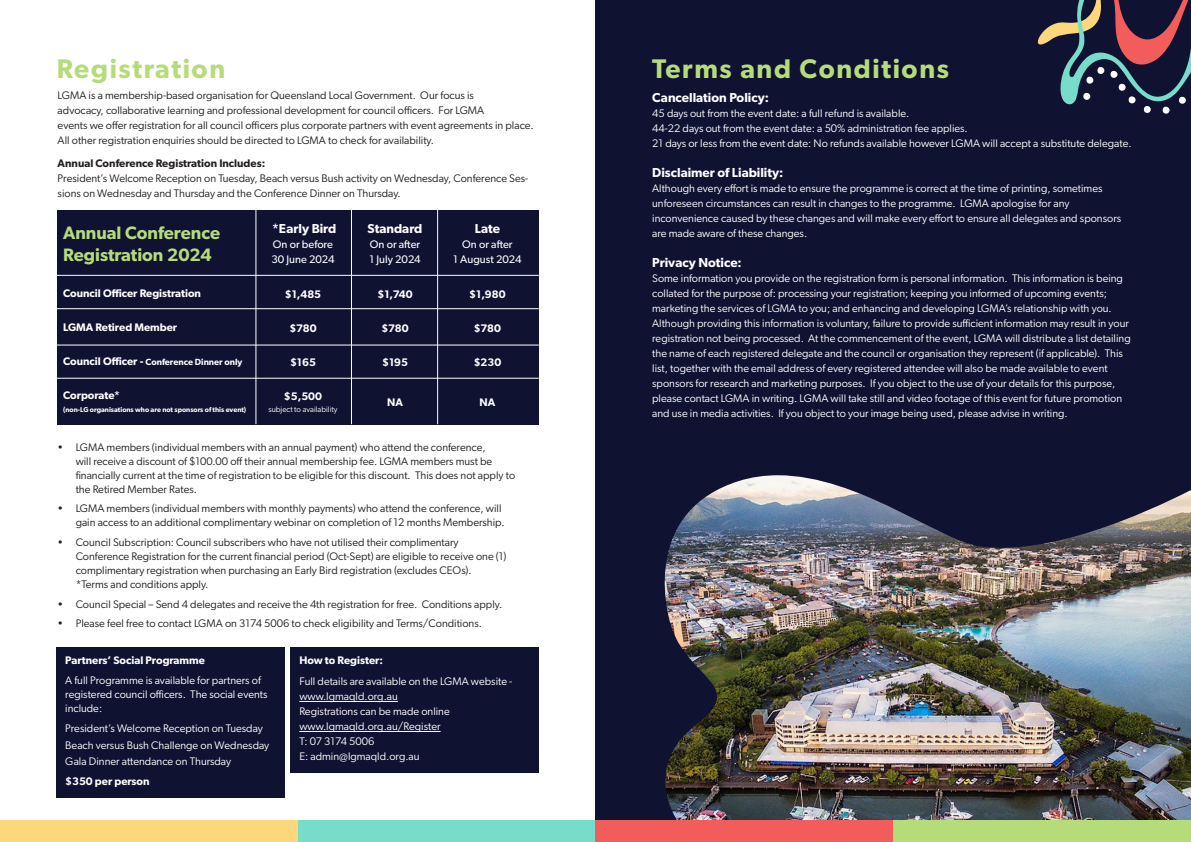
<style>
.page{position:relative;width:1191px;height:842px;background:#fff}
.page>*{position:absolute;margin:0;border:0;box-sizing:border-box;transform-origin:0 0}
.t1{font:600 27px "Gibson";letter-spacing:.06em;color:#b6dc7a}
.t2{font:600 18px/22px "Gibson";color:#b6dc7a}
.t3{font:600 13px "Gibson";color:#fff}
.t4{font:11px/15px "Gibson";color:#fff}
.t5{font:11px/14px "Gibson";color:#231f20}
.t6{font:600 11px "Gibson";color:#fff}
.t7{font:11px/15px "Gibson";color:#fff}
.t8{font:600 11px "Gibson";color:#231f20}
.t9{font:600 9px "Gibson";color:#fff}
.t10{font:8px "Gibson";color:#fff}
.t11{font:600 7px "Gibson";color:#fff}
.s1{font-size:11px}
</style>
<div class="page">
<div style="left:595px;top:0;width:596px;height:842px;background:#0f1231"></div>
<img style="left:664px;top:475px;width:527px;height:345px">
<div style="left:57px;top:647px;width:228px;height:151px;background:#0f1231"></div>
<div style="left:290px;top:647px;width:249px;height:126px;background:#0f1231"></div>
<div style="left:57px;top:210px;width:481px;height:214px;background:#0f1231"></div>
<hr style="left:57px;top:275px;width:482px;height:1px;background:#fff">
<hr style="left:57px;top:345px;width:482px;height:1px;background:#fff">
<hr style="left:57px;top:378px;width:482px;height:1px;background:#fff">
<hr style="left:57px;top:308px;width:482px;height:1px;background:#fff">
<hr style="left:256px;top:210px;width:1px;height:214px;background:#fff">
<hr style="left:351px;top:210px;width:1px;height:214px;background:#fff">
<hr style="left:437px;top:210px;width:1px;height:214px;background:#fff">
<hr style="left:299px;top:701px;width:99px;height:1px;background:#fff">
<hr style="left:299px;top:731px;width:141px;height:1px;background:#fff">
<div style="left:298px;top:820px;width:297px;height:21px;background:#78dcca"></div>
<div style="left:0;top:820px;width:298px;height:21px;background:#fcd77b"></div>
<div style="left:893px;top:820px;width:298px;height:21px;background:#b6dc7a"></div>
<div style="left:595px;top:820px;width:298px;height:21px;background:#f25d5c"></div>
<svg style="left:1037px;top:0;width:154px;height:114px"></svg>
<h1 class="t1" style="left:57px;top:53px;width:170px">Registration</h1>
<h1 class="t1" style="left:652px;top:53px;width:298px">Terms and Conditions</h1>
<p class="t5" style="left:58px;top:87px;width:477px;line-height:15px">LGMA is a membership-based organisation for Queensland Local Government. Our focus is<br>advocacy, collaborative learning and professional development for council officers. For LGMA<br>events we offer registration for all council officers plus corporate partners with event agreements in place.<br>All other registration enquiries should be directed to LGMA to check for availability.</p>
<p class="t8" style="left:58px;top:157px;width:209px">Annual Conference Registration Includes:</p>
<p class="t5" style="left:58px;top:171px;width:472px;line-height:15px">President’s Welcome Reception on Tuesday, Beach versus Bush activity on Wednesday, Conference Ses&shy;sions on Wednesday and Thursday and the Conference Dinner on Thursday.</p>
<h2 class="t2" style="left:63px;top:221px;width:158px">Annual Conference<br>Registration 2024</h2>
<p class="t3" style="left:272px;top:221px;width:66px">*Early Bird</p>
<p class="t7" style="left:271px;top:236px;width:65px">On or before<br>30 June 2024</p>
<p class="t6" style="left:285px;top:288px;width:38px">$1,485</p>
<p class="t6" style="left:289px;top:322px;width:29px">$780</p>
<p class="t6" style="left:290px;top:356px;width:27px">$165</p>
<p class="t6" style="left:284px;top:390px;width:40px">$5,500</p>
<p class="t10" style="left:268px;top:404px;width:70px">subject to availability</p>
<p class="t6" style="left:63px;top:286px;width:139px">Council Officer Registration</p>
<p class="t6" style="left:63px;top:320px;width:116px">LGMA Retired Member</p>
<p class="t9" style="left:63px;top:356px;width:181px"><span class="s1">Council Officer -</span> Conference Dinner only</p>
<p class="t6" style="left:63px;top:388px;width:58px">Corporate*</p>
<p class="t11" style="left:63px;top:405px;width:185px">(non-LG organisations who are not sponsors of this event)</p>
<p class="t3" style="left:367px;top:221px;width:56px">Standard</p>
<p class="t7" style="left:369px;top:236px;width:53px">On or after<br>1 July 2024</p>
<p class="t6" style="left:377px;top:288px;width:37px">$1,740</p>
<p class="t6" style="left:381px;top:322px;width:29px">$780</p>
<p class="t6" style="left:382px;top:356px;width:27px">$195</p>
<p class="t6" style="left:387px;top:395px;width:17px">NA</p>
<p class="t3" style="left:475px;top:221px;width:27px">Late</p>
<p class="t7" style="left:453px;top:236px;width:70px;text-align:center">On or after<br>1 August 2024</p>
<p class="t6" style="left:469px;top:288px;width:38px">$1,980</p>
<p class="t6" style="left:474px;top:322px;width:29px">$780</p>
<p class="t6" style="left:473px;top:356px;width:29px">$230</p>
<p class="t6" style="left:479px;top:395px;width:17px">NA</p>
<p class="t5" style="left:76px;top:440px;width:441px;text-indent:-18px">• LGMA members (individual members with an annual payment) who attend the conference,<br>will receive a discount of $100.00 off their annual membership fee. LGMA members must be financially current at the time of registration to be eligible for this discount. This does not apply to the Retired Member Rates.</p>
<p class="t5" style="left:58px;top:501px;width:448px;text-align:right">• LGMA members (individual members with monthly payments) who attend the conference, will gain access to an additional complimentary webinar on completion of 12 months Membership.</p>
<p class="t5" style="left:76px;top:535px;width:432px;text-indent:-18px">• Council Subscription: Council subscribers who have not utilised their complimentary Conference Registration for the current financial period (Oct-Sept) are eligible to receive one (1) complimentary registration when purchasing an Early Bird registration (excludes CEOs). *Terms and conditions apply.</p>
<p class="t5" style="left:58px;top:597px;width:446px">• Council Special – Send 4 delegates and receive the 4th registration for free. Conditions apply.</p>
<p class="t5" style="left:58px;top:616px;width:426px">• Please feel free to contact LGMA on 3174 5006 to check eligibility and Terms/Conditions.</p>
<p class="t6" style="left:65px;top:654px;width:141px">Partners’ Social Programme</p>
<p class="t4" style="left:65px;top:673px;width:204px;line-height:14px">A full Programme is available for partners of registered council officers. The social events include:</p>
<p class="t4" style="left:65px;top:719px;width:205px;line-height:16.8px">President’s Welcome Reception on Tuesday<br>Beach versus Bush Challenge on Wednesday<br>Gala Dinner attendance on Thursday</p>
<p class="t6" style="left:65px;top:775px;width:86px">$350 per person</p>
<p class="t6" style="left:299px;top:654px;width:85px">How to Register:</p>
<p class="t4" style="left:299px;top:674px;width:214px">Full details are available on the LGMA website - www.lgmaqld.org.au<br>Registrations can be made online www.lgmaqld.org.au/Register<br>T: 07 3174 5006<br>E: admin@lgmaqld.org.au</p>
<p class="t3" style="left:652px;top:90px;width:118px">Cancellation Policy:</p>
<p class="t4" style="left:652px;top:106px;width:481px">45 days out from the event date: a full refund is available.<br>44-22 days out from the event date: a 50% administration fee applies.<br>21 days or less from the event date: No refunds available however LGMA will accept a substitute delegate.</p>
<p class="t3" style="left:652px;top:165px;width:133px">Disclaimer of Liability:</p>
<p class="t4" style="left:652px;top:181px;width:470px">Although every effort is made to ensure the programme is correct at the time of printing, sometimes unforeseen circumstances can result in changes to the programme. LGMA apologise for any inconvenience caused by these changes and will make every effort to ensure all delegates and sponsors are made aware of these changes.</p>
<p class="t3" style="left:652px;top:255px;width:91px">Privacy Notice:</p>
<p class="t4" style="left:652px;top:271px;width:480px">Some information you provide on the registration form is personal information. This information is being collated for the purpose of: processing your registration; keeping you informed of upcoming events; marketing the services of LGMA to you; and enhancing and developing LGMA’s relationship with you.<br>Although providing this information is voluntary, failure to provide sufficient information may result in your registration not being processed. At the commencement of the event, LGMA will distribute a list detailing the name of each registered delegate and the council or organisation they represent (if applicable). This list, together with the email address of every registered attendee will also be made available to event sponsors for research and marketing purposes. If you object to the use of your details for this purpose, please contact LGMA in writing. LGMA will take still and video footage of this event for future promotion and use in media activities. If you object to your image being used, please advise in writing.</p>
</div>
